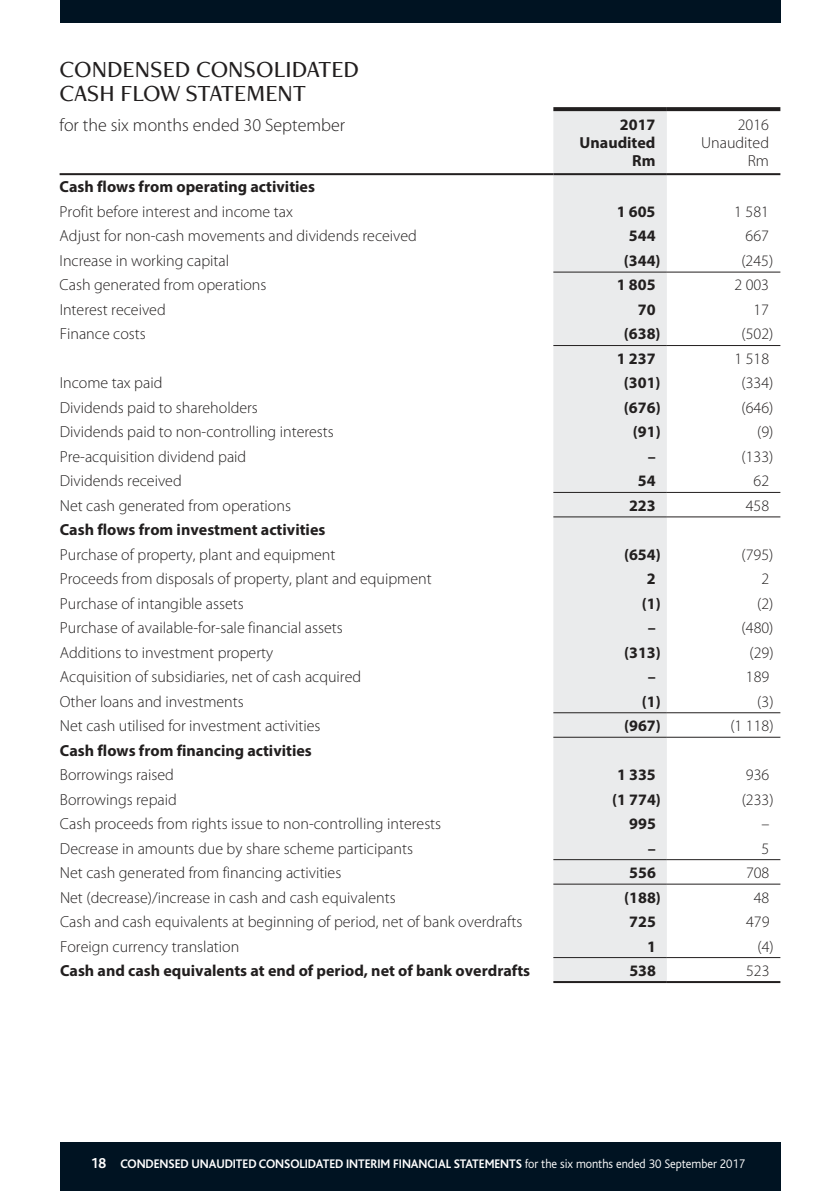
<style>
.page{position:relative;width:840px;height:1191px;background:#fff}
.page>*{position:absolute;margin:0;border:0;box-sizing:border-box;transform-origin:0 0}
.t1{font:500 24px/24px "Freight Neo Pro";color:#221f1f}
.t2{font:300 18px "Myriad Pro";color:#221f1f}
.t3{font:300 16px/18px "Myriad Pro";color:#221f1f;text-align:right}
.t4{font:700 16px/18px "Myriad Pro";color:#221f1f;text-align:right}
.t5{font:700 13px "Bliss";letter-spacing:-.005em;color:#fff;scale:.95 1}
.s1{font-size:15px}
.s2{font-weight:300}
</style>
<div class="page">
<div style="left:60px;top:0;width:720px;height:23px;background:#001322"></div>
<div style="left:60px;top:1142px;width:720px;height:49px;background:#001322"></div>
<div style="left:553px;top:111px;width:113px;height:870px;background:#eaebec"></div>
<hr style="left:553px;top:345px;width:113px;height:1px;background:#221f1f">
<hr style="left:666px;top:345px;width:114px;height:1px;background:#221f1f">
<svg style="left:553px;top:107px;width:113px;height:4px"></svg>
<svg style="left:666px;top:107px;width:114px;height:4px"></svg>
<hr style="left:553px;top:271px;width:113px;height:1px;background:#221f1f">
<hr style="left:666px;top:271px;width:114px;height:1px;background:#221f1f">
<hr style="left:60px;top:173px;width:493px;height:2px;background:#221f1f">
<hr style="left:553px;top:173px;width:113px;height:2px;background:#221f1f">
<hr style="left:666px;top:173px;width:114px;height:2px;background:#221f1f">
<hr style="left:553px;top:712px;width:113px;height:1px;background:#221f1f">
<hr style="left:666px;top:712px;width:114px;height:1px;background:#221f1f">
<hr style="left:553px;top:859px;width:113px;height:1px;background:#221f1f">
<hr style="left:666px;top:859px;width:114px;height:1px;background:#221f1f">
<hr style="left:553px;top:883px;width:113px;height:1px;background:#221f1f">
<hr style="left:666px;top:883px;width:114px;height:1px;background:#221f1f">
<hr style="left:553px;top:516px;width:113px;height:1px;background:#221f1f">
<hr style="left:666px;top:516px;width:114px;height:1px;background:#221f1f">
<hr style="left:553px;top:957px;width:113px;height:1px;background:#221f1f">
<hr style="left:666px;top:957px;width:114px;height:1px;background:#221f1f">
<hr style="left:553px;top:736px;width:113px;height:1px;background:#221f1f">
<hr style="left:666px;top:736px;width:114px;height:1px;background:#221f1f">
<hr style="left:553px;top:981px;width:113px;height:2px;background:#221f1f">
<hr style="left:666px;top:981px;width:114px;height:2px;background:#221f1f">
<hr style="left:553px;top:492px;width:113px;height:1px;background:#221f1f">
<hr style="left:666px;top:492px;width:114px;height:1px;background:#221f1f">
<h1 class="t1" style="left:60px;top:59px;width:301px">CONDENSED CONSOLIDATED<br>CASH FLOW STATEMENT</h1>
<p class="t2" style="left:60px;top:118px;width:287px">for the six months ended 30 September</p>
<p class="t4" style="left:579px;top:117px;width:77px">2017<br>Unaudited<br>Rm</p>
<p class="t3" style="left:700px;top:116px;width:69px">2016<br>Unaudited<br>Rm</p>
<p class="t4" style="left:60px;top:179px;width:257px">Cash flows from operating activities</p>
<p class="t3" style="left:60px;top:204px;width:235px">Profit before interest and income tax</p>
<p class="t4" style="left:616px;top:204px;width:40px">1 605</p>
<p class="t3" style="left:733px;top:204px;width:36px">1 581</p>
<p class="t3" style="left:60px;top:228px;width:358px">Adjust for non-cash movements and dividends received</p>
<p class="t4" style="left:628px;top:228px;width:28px">544</p>
<p class="t3" style="left:745px;top:228px;width:25px">667</p>
<p class="t3" style="left:60px;top:253px;width:171px">Increase in working capital</p>
<p class="t4" style="left:623px;top:253px;width:38px">(344)</p>
<p class="t3" style="left:741px;top:253px;width:33px">(245)</p>
<p class="t3" style="left:60px;top:277px;width:208px">Cash generated from operations</p>
<p class="t4" style="left:616px;top:277px;width:40px">1 805</p>
<p class="t3" style="left:734px;top:277px;width:36px">2 003</p>
<p class="t3" style="left:60px;top:302px;width:107px">Interest received</p>
<p class="t4" style="left:637px;top:302px;width:19px">70</p>
<p class="t3" style="left:753px;top:302px;width:17px">17</p>
<p class="t3" style="left:60px;top:326px;width:88px">Finance costs</p>
<p class="t4" style="left:623px;top:326px;width:38px">(638)</p>
<p class="t3" style="left:741px;top:326px;width:33px">(502)</p>
<p class="t4" style="left:616px;top:351px;width:40px">1 237</p>
<p class="t3" style="left:734px;top:351px;width:36px">1 518</p>
<p class="t3" style="left:60px;top:375px;width:104px">Income tax paid</p>
<p class="t4" style="left:623px;top:375px;width:38px">(301)</p>
<p class="t3" style="left:741px;top:375px;width:33px">(334)</p>
<p class="t3" style="left:60px;top:400px;width:200px">Dividends paid to shareholders</p>
<p class="t4" style="left:623px;top:400px;width:38px">(676)</p>
<p class="t3" style="left:741px;top:400px;width:33px">(646)</p>
<p class="t3" style="left:60px;top:424px;width:275px">Dividends paid to non-controlling interests</p>
<p class="t4" style="left:632px;top:424px;width:29px">(91)</p>
<p class="t3" style="left:756px;top:424px;width:18px">(9)</p>
<p class="t3" style="left:60px;top:448px;width:188px">Pre-acquisition dividend paid</p>
<p class="t4" style="left:647px;top:449px;width:9px">–</p>
<p class="t3" style="left:741px;top:448px;width:33px">(133)</p>
<p class="t3" style="left:60px;top:473px;width:123px">Dividends received</p>
<p class="t4" style="left:637px;top:473px;width:19px">54</p>
<p class="t3" style="left:753px;top:473px;width:17px">62</p>
<p class="t3" style="left:60px;top:497px;width:233px">Net cash generated from operations</p>
<p class="t4" style="left:628px;top:498px;width:28px">223</p>
<p class="t3" style="left:745px;top:497px;width:25px">458</p>
<p class="t4" style="left:60px;top:522px;width:267px">Cash flows from investment activities</p>
<p class="t3" style="left:60px;top:546px;width:277px">Purchase of property, plant and equipment</p>
<p class="t4" style="left:623px;top:547px;width:38px">(654)</p>
<p class="t3" style="left:741px;top:546px;width:33px">(795)</p>
<p class="t3" style="left:60px;top:571px;width:373px">Proceeds from disposals of property, plant and equipment</p>
<p class="t4" style="left:646px;top:571px;width:10px">2</p>
<p class="t3" style="left:761px;top:571px;width:9px">2</p>
<p class="t3" style="left:60px;top:595px;width:185px">Purchase of intangible assets</p>
<p class="t4" style="left:641px;top:595px;width:20px">(1)</p>
<p class="t3" style="left:756px;top:595px;width:18px">(2)</p>
<p class="t3" style="left:60px;top:620px;width:284px">Purchase of available-for-sale financial assets</p>
<p class="t4" style="left:647px;top:620px;width:9px">–</p>
<p class="t3" style="left:741px;top:620px;width:33px">(480)</p>
<p class="t3" style="left:60px;top:644px;width:214px">Additions to investment property</p>
<p class="t4" style="left:623px;top:644px;width:38px">(313)</p>
<p class="t3" style="left:749px;top:644px;width:26px">(29)</p>
<p class="t3" style="left:60px;top:669px;width:302px">Acquisition of subsidiaries, net of cash acquired</p>
<p class="t4" style="left:647px;top:669px;width:9px">–</p>
<p class="t3" style="left:745px;top:669px;width:25px">189</p>
<p class="t3" style="left:60px;top:693px;width:185px">Other loans and investments</p>
<p class="t4" style="left:641px;top:693px;width:20px">(1)</p>
<p class="t3" style="left:756px;top:693px;width:18px">(3)</p>
<p class="t3" style="left:60px;top:718px;width:262px">Net cash utilised for investment activities</p>
<p class="t4" style="left:623px;top:718px;width:38px">(967)</p>
<p class="t3" style="left:730px;top:718px;width:45px">(1 118)</p>
<p class="t4" style="left:60px;top:742px;width:253px">Cash flows from financing activities</p>
<p class="t3" style="left:60px;top:767px;width:115px">Borrowings raised</p>
<p class="t4" style="left:616px;top:767px;width:40px">1 335</p>
<p class="t3" style="left:745px;top:767px;width:25px">936</p>
<p class="t3" style="left:60px;top:791px;width:118px">Borrowings repaid</p>
<p class="t4" style="left:611px;top:791px;width:50px">(1 774)</p>
<p class="t3" style="left:741px;top:791px;width:33px">(233)</p>
<p class="t3" style="left:60px;top:816px;width:382px">Cash proceeds from rights issue to non-controlling interests</p>
<p class="t4" style="left:629px;top:816px;width:28px">995</p>
<p class="t3" style="left:761px;top:816px;width:9px">–</p>
<p class="t3" style="left:60px;top:840px;width:354px">Decrease in amounts due by share scheme participants</p>
<p class="t4" style="left:647px;top:840px;width:9px">–</p>
<p class="t3" style="left:761px;top:840px;width:9px">5</p>
<p class="t3" style="left:60px;top:865px;width:283px">Net cash generated from financing activities</p>
<p class="t4" style="left:629px;top:865px;width:28px">556</p>
<p class="t3" style="left:745px;top:865px;width:25px">708</p>
<p class="t3" style="left:60px;top:889px;width:337px">Net (decrease)/increase in cash and cash equivalents</p>
<p class="t4" style="left:624px;top:889px;width:38px">(188)</p>
<p class="t3" style="left:753px;top:889px;width:17px">48</p>
<p class="t3" style="left:60px;top:914px;width:463px">Cash and cash equivalents at beginning of period, net of bank overdrafts</p>
<p class="t4" style="left:629px;top:914px;width:28px">725</p>
<p class="t3" style="left:745px;top:914px;width:25px">479</p>
<p class="t3" style="left:60px;top:938px;width:181px">Foreign currency translation</p>
<p class="t4" style="left:646px;top:938px;width:10px">1</p>
<p class="t3" style="left:757px;top:938px;width:18px">(4)</p>
<p class="t4" style="left:60px;top:963px;width:471px">Cash and cash equivalents at end of period, net of bank overdrafts</p>
<p class="t4" style="left:629px;top:963px;width:28px">538</p>
<p class="t3" style="left:745px;top:963px;width:25px">523</p>
<p class="t5" style="left:91px;top:1156px;width:689px"><span class="s1">18</span> CONDENSED UNAUDITED CONSOLIDATED INTERIM FINANCIAL STATEMENTS <span class="s2">for the six months ended 30 September 2017</span></p>
</div>
